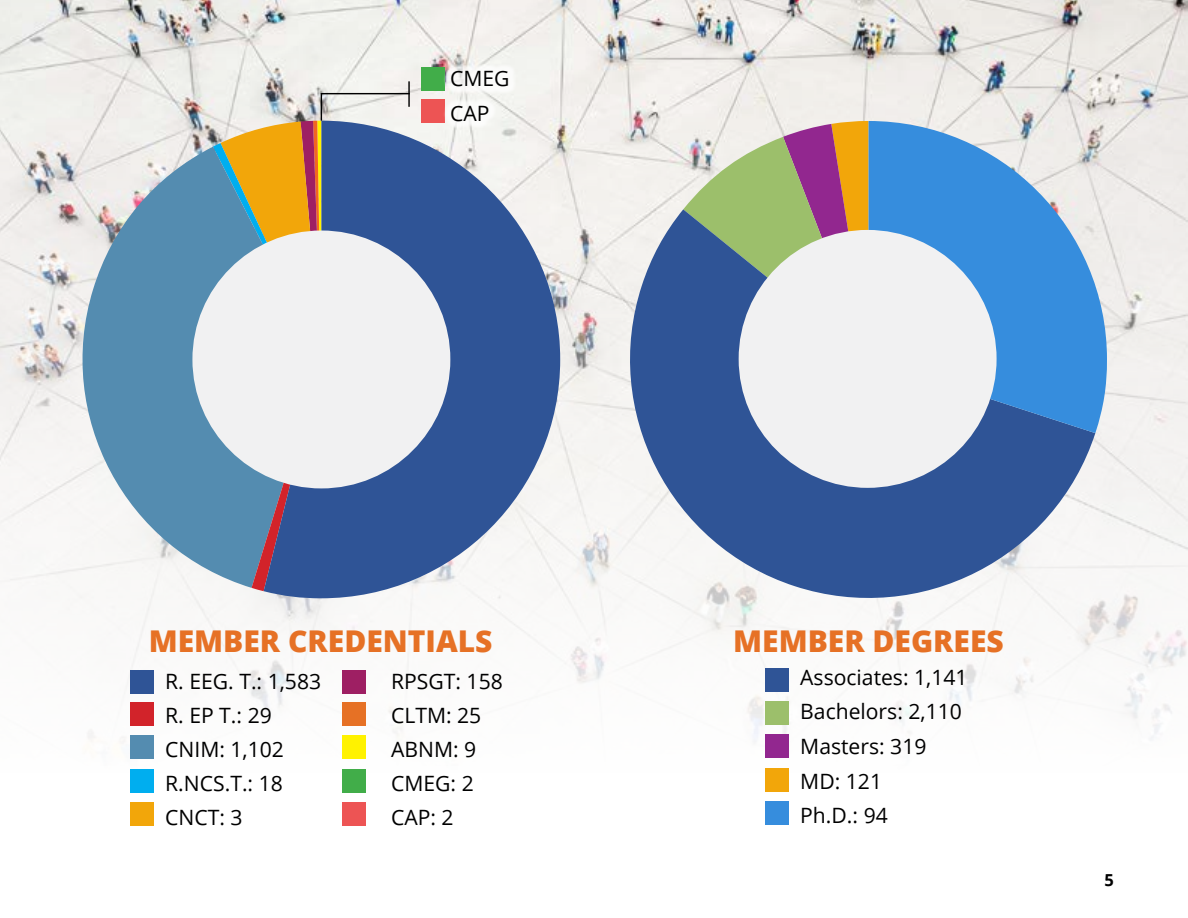
<style>
.page{position:relative;width:1188px;height:918px;background:#fff}
.page>*{position:absolute;margin:0;border:0;box-sizing:border-box;transform-origin:0 0}
.t1{font:800 30px "Open Sans";color:#e67125}
.t2{font:21.15px/34.2px "Open Sans";color:#000}
.t3{font:700 16.5px "Open Sans";color:#000}
</style>
<div class="page">
<img style="left:0;top:0;width:1188px;height:782px">
<svg style="left:54px;top:147px;width:159px;height:441px;fill:#548cb0"></svg>
<svg style="left:264px;top:121px;width:296px;height:477px;fill:#2f5496"></svg>
<div style="left:192px;top:231px;width:258px;height:257px;background:#f1f1f2;border-radius:50%"></div>
<svg style="left:683px;top:121px;width:186px;height:88px;background:#bfa788"></svg>
<svg style="left:601px;top:209px;width:494px;height:418px;fill:#2f5496"></svg>
<svg style="left:869px;top:121px;width:238px;height:312px;background:#60a0dc"></svg>
<div style="left:739px;top:230px;width:258px;height:258px;background:#f1f1f2;border-radius:50%"></div>
<div style="left:130px;top:670px;width:24px;height:23px;background:#2f5496"></div>
<div style="left:342px;top:670px;width:24px;height:23px;background:#9e1f63"></div>
<div style="left:766px;top:668px;width:23px;height:24px;background:#2f5496"></div>
<div style="left:130px;top:702px;width:24px;height:24px;background:#d2232a"></div>
<div style="left:342px;top:702px;width:24px;height:24px;background:#e67125"></div>
<div style="left:766px;top:701px;width:23px;height:24px;background:#9cbf6b"></div>
<div style="left:130px;top:735px;width:24px;height:24px;background:#548cb0"></div>
<div style="left:342px;top:735px;width:24px;height:24px;background:#fff200"></div>
<div style="left:766px;top:734px;width:23px;height:24px;background:#92278f"></div>
<div style="left:130px;top:769px;width:24px;height:24px;background:#00aeef"></div>
<div style="left:342px;top:769px;width:24px;height:24px;background:#41ad49"></div>
<div style="left:421px;top:67px;width:23px;height:24px;background:#41ad49"></div>
<div style="left:766px;top:768px;width:23px;height:24px;background:#f2a60a"></div>
<div style="left:130px;top:802px;width:24px;height:24px;background:#f2a60a"></div>
<div style="left:342px;top:802px;width:24px;height:24px;background:#ed5454"></div>
<div style="left:421px;top:99px;width:23px;height:24px;background:#ed5454"></div>
<div style="left:766px;top:801px;width:23px;height:24px;background:#368ddd"></div>
<svg style="left:213px;top:92px;width:198px;height:499px"></svg>
<hr style="left:408px;top:81px;width:2px;height:26px;background:#000">
<div style="left:443px;top:64px;width:73px;height:64px;background:#fff;opacity:.75"></div>
<p class="t2" style="left:450px;top:60px;width:61px;line-height:34.7px">CMEG<br>CAP</p>
<h1 class="t1" style="left:149px;top:618px;width:345px">MEMBER CREDENTIALS</h1>
<p class="t2" style="left:165px;top:663px;width:158px">R. EEG. T.: 1,583<br>R. EP T.: 29<br>CNIM: 1,102<br>R.NCS.T.: 18<br>CNCT: 3</p>
<p class="t2" style="left:391px;top:663px;width:113px">RPSGT: 158<br>CLTM: 25<br>ABNM: 9<br>CMEG: 2<br>CAP: 2</p>
<h1 class="t1" style="left:733px;top:618px;width:272px">MEMBER DEGREES</h1>
<p class="t2" style="left:800px;top:659px;width:169px;line-height:34.7px">Associates: 1,141<br>Bachelors: 2,110<br>Masters: 319<br>MD: 121<br>Ph.D.: 94</p>
<p class="t3" style="left:1104px;top:868px;width:11px">5</p>
</div>
